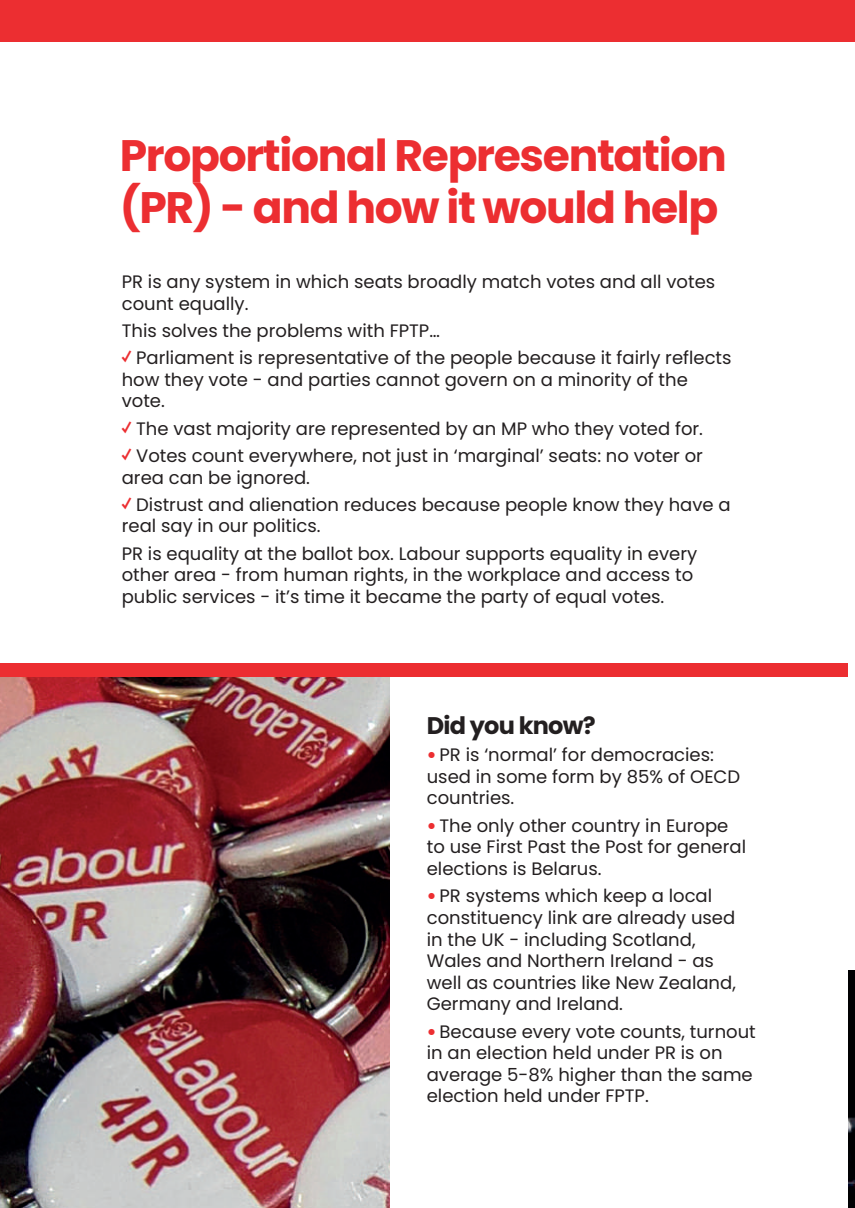
<style>
.page{position:relative;width:855px;height:1208px;background:#fff}
.page>*{position:absolute;margin:0;border:0;box-sizing:border-box;transform-origin:0 0}
.t1{font:700 44px/52.8px "Poppins";letter-spacing:-.03em;color:#ec2e31}
.t2{font:700 24px "Poppins";letter-spacing:-.03em;color:#231f20}
.t3{font:18px/21.6px "Poppins";color:#231f20}
.s1{font-family:"Proxima Nova";font-weight:900;color:#ec2e31}
.s2{font-weight:900;color:#ec2e31}
</style>
<div class="page">
<img style="left:0;top:676px;width:389px;height:531px">
<div style="left:0;top:0;width:854px;height:42px;background:#ec2e31"></div>
<div style="left:0;top:663px;width:847px;height:13px;background:#ec2e31"></div>
<img style="left:848px;top:970px;width:6px;height:230px">
<svg style="left:848px;top:1200px;width:7px;height:8px"></svg>
<h1 class="t1" style="left:120px;top:129px;width:608px">Proportional Representation (PR) - and how it would help</h1>
<p class="t3" style="left:122px;top:271px;width:594px">PR is any system in which seats broadly match votes and all votes count equally.</p>
<p class="t3" style="left:122px;top:320px;width:319px">This solves the problems with FPTP…</p>
<p class="t3" style="left:122px;top:347px;width:611px"><span class="s1">✓</span> Parliament is representative of the people because it fairly reflects how they vote - and parties cannot govern on a minority of the vote.</p>
<p class="t3" style="left:122px;top:417px;width:582px"><span class="s1">✓</span> The vast majority are represented by an MP who they voted for.</p>
<p class="t3" style="left:122px;top:445px;width:582px"><span class="s1">✓</span> Votes count everywhere, not just in ‘marginal’ seats: no voter or area can be ignored.</p>
<p class="t3" style="left:122px;top:493px;width:610px"><span class="s1">✓</span> Distrust and alienation reduces because people know they have a real say in our politics.</p>
<p class="t3" style="left:122px;top:542px;width:576px">PR is equality at the ballot box. Labour supports equality in every other area - from human rights, in the workplace and access to public services - it’s time it became the party of equal votes.</p>
<h2 class="t2" style="left:426px;top:711px;width:170px">Did you know?</h2>
<p class="t3" style="left:426px;top:744px;width:315px"><span class="s2">•</span> PR is ‘normal’ for democracies: used in some form by 85% of OECD countries.</p>
<p class="t3" style="left:426px;top:814px;width:321px"><span class="s2">•</span> The only other country in Europe to use First Past the Post for general elections is Belarus.</p>
<p class="t3" style="left:426px;top:885px;width:310px"><span class="s2">•</span> PR systems which keep a local constituency link are already used in the UK - including Scotland,<br>Wales and Northern Ireland - as well as countries like New Zealand,<br>Germany and Ireland.</p>
<p class="t3" style="left:426px;top:1020px;width:330px"><span class="s2">•</span> Because every vote counts, turnout in an election held under PR is on average 5-8% higher than the same election held under FPTP.</p>
</div>
